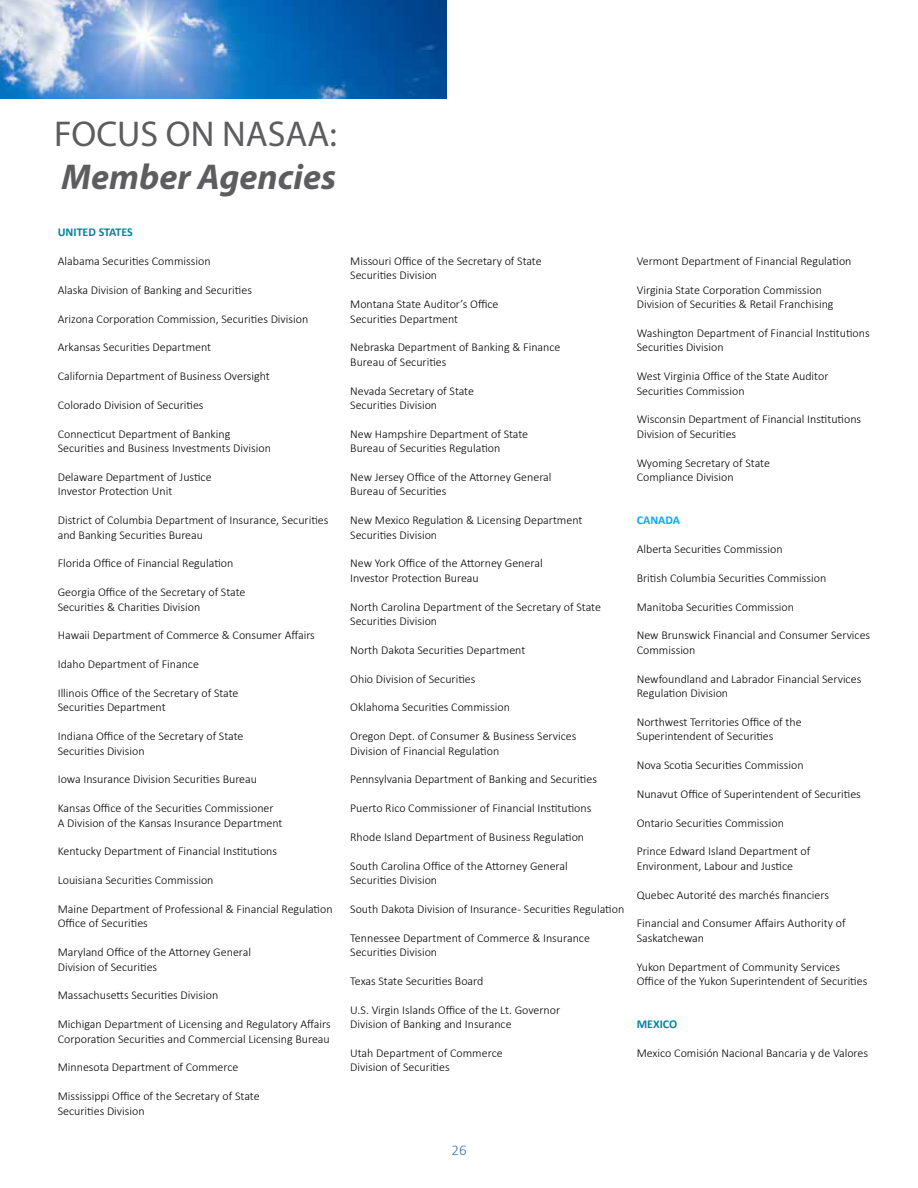
<style>
.page{position:relative;width:918px;height:1188px;background:#fff}
.page>*{position:absolute;margin:0;border:0;box-sizing:border-box;transform-origin:0 0}
.t1{font:italic 700 36px "Myriad Pro";color:#5d5d60}
.t2{font:36px "Myriad Pro";color:#5d5d60}
.t3{font:300 15px "Calibri";color:#3970af}
.t4{font:300 12px/14.4px "Calibri";color:#000}
.t5{font:700 12px "Calibri";color:#00859d}
.t6{font:700 12px "Calibri";color:#00aeef}
</style>
<div class="page">
<img style="left:0;top:0;width:447px;height:99px">
<h1 class="t2" style="left:54px;top:111px;width:284px">FOCUS ON NASAA:</h1>
<h1 class="t1" style="left:62px;top:153px;width:276px">Member Agencies</h1>
<p class="t5" style="left:58px;top:225px;width:77px">UNITED STATES</p>
<p class="t4" style="left:58px;top:254px;width:154px">Alabama Securities Commission</p>
<p class="t4" style="left:58px;top:283px;width:196px">Alaska Division of Banking and Securities</p>
<p class="t4" style="left:58px;top:311px;width:252px">Arizona Corporation Commission, Securities Division</p>
<p class="t4" style="left:58px;top:340px;width:155px">Arkansas Securities Department</p>
<p class="t4" style="left:58px;top:369px;width:214px">California Department of Business Oversight</p>
<p class="t4" style="left:58px;top:398px;width:147px">Colorado Division of Securities</p>
<p class="t4" style="left:58px;top:427px;width:215px">Connecticut Department of Banking<br>Securities and Business Investments Division</p>
<p class="t4" style="left:58px;top:470px;width:155px">Delaware Department of Justice<br>Investor Protection Unit</p>
<p class="t4" style="left:58px;top:513px;width:272px">District of Columbia Department of Insurance, Securities and Banking Securities Bureau</p>
<p class="t4" style="left:58px;top:556px;width:177px">Florida Office of Financial Regulation</p>
<p class="t4" style="left:58px;top:585px;width:189px">Georgia Office of the Secretary of State<br>Securities &amp; Charities Division</p>
<p class="t4" style="left:58px;top:628px;width:259px">Hawaii Department of Commerce &amp; Consumer Affairs</p>
<p class="t4" style="left:58px;top:657px;width:143px">Idaho Department of Finance</p>
<p class="t4" style="left:58px;top:686px;width:182px">Illinois Office of the Secretary of State<br>Securities Department</p>
<p class="t4" style="left:58px;top:729px;width:187px">Indiana Office of the Secretary of State<br>Securities Division</p>
<p class="t4" style="left:58px;top:772px;width:201px">Iowa Insurance Division Securities Bureau</p>
<p class="t4" style="left:58px;top:801px;width:226px">Kansas Office of the Securities Commissioner<br>A Division of the Kansas Insurance Department</p>
<p class="t4" style="left:58px;top:844px;width:221px">Kentucky Department of Financial Institutions</p>
<p class="t4" style="left:58px;top:873px;width:157px">Louisiana Securities Commission</p>
<p class="t4" style="left:58px;top:902px;width:276px">Maine Department of Professional &amp; Financial Regulation<br>Office of Securities</p>
<p class="t4" style="left:58px;top:945px;width:195px">Maryland Office of the Attorney General<br>Division of Securities</p>
<p class="t4" style="left:58px;top:988px;width:162px">Massachusetts Securities Division</p>
<p class="t4" style="left:58px;top:1017px;width:274px">Michigan Department of Licensing and Regulatory Affairs<br>Corporation Securities and Commercial Licensing Bureau</p>
<p class="t4" style="left:58px;top:1060px;width:182px">Minnesota Department of Commerce</p>
<p class="t4" style="left:58px;top:1089px;width:203px">Mississippi Office of the Secretary of State<br>Securities Division</p>
<p class="t4" style="left:350px;top:254px;width:193px">Missouri Office of the Secretary of State<br>Securities Division</p>
<p class="t4" style="left:350px;top:297px;width:150px">Montana State Auditor’s Office<br>Securities Department</p>
<p class="t4" style="left:350px;top:340px;width:212px">Nebraska Department of Banking &amp; Finance<br>Bureau of Securities</p>
<p class="t4" style="left:350px;top:383px;width:125px">Nevada Secretary of State<br>Securities Division</p>
<p class="t4" style="left:350px;top:427px;width:179px">New Hampshire Department of State<br>Bureau of Securities Regulation</p>
<p class="t4" style="left:350px;top:470px;width:203px">New Jersey Office of the Attorney General<br>Bureau of Securities</p>
<p class="t4" style="left:350px;top:513px;width:234px">New Mexico Regulation &amp; Licensing Department<br>Securities Division</p>
<p class="t4" style="left:350px;top:556px;width:194px">New York Office of the Attorney General<br>Investor Protection Bureau</p>
<p class="t4" style="left:350px;top:599px;width:252px">North Carolina Department of the Secretary of State<br>Securities Division</p>
<p class="t4" style="left:350px;top:643px;width:177px">North Dakota Securities Department</p>
<p class="t4" style="left:350px;top:671px;width:127px">Ohio Division of Securities</p>
<p class="t4" style="left:350px;top:700px;width:161px">Oklahoma Securities Commission</p>
<p class="t4" style="left:350px;top:729px;width:228px">Oregon Dept. of Consumer &amp; Business Services<br>Division of Financial Regulation</p>
<p class="t4" style="left:350px;top:772px;width:248px">Pennsylvania Department of Banking and Securities</p>
<p class="t4" style="left:350px;top:801px;width:243px">Puerto Rico Commissioner of Financial Institutions</p>
<p class="t4" style="left:350px;top:830px;width:235px">Rhode Island Department of Business Regulation</p>
<p class="t4" style="left:350px;top:859px;width:219px">South Carolina Office of the Attorney General<br>Securities Division</p>
<p class="t4" style="left:350px;top:902px;width:276px">South Dakota Division of Insurance - Securities Regulation</p>
<p class="t4" style="left:350px;top:931px;width:241px">Tennessee Department of Commerce &amp; Insurance<br>Securities Division</p>
<p class="t4" style="left:350px;top:974px;width:135px">Texas State Securities Board</p>
<p class="t4" style="left:350px;top:1003px;width:212px">U.S. Virgin Islands Office of the Lt. Governor<br>Division of Banking and Insurance</p>
<p class="t4" style="left:350px;top:1046px;width:154px">Utah Department of Commerce<br>Division of Securities</p>
<p class="t4" style="left:637px;top:254px;width:216px">Vermont Department of Financial Regulation</p>
<p class="t4" style="left:637px;top:283px;width:198px">Virginia State Corporation Commission<br>Division of Securities &amp; Retail Franchising</p>
<p class="t4" style="left:637px;top:326px;width:234px">Washington Department of Financial Institutions<br>Securities Division</p>
<p class="t4" style="left:637px;top:369px;width:193px">West Virginia Office of the State Auditor<br>Securities Commission</p>
<p class="t4" style="left:637px;top:412px;width:226px">Wisconsin Department of Financial Institutions<br>Division of Securities</p>
<p class="t4" style="left:637px;top:455px;width:135px">Wyoming Secretary of State<br>Compliance Division</p>
<p class="t6" style="left:637px;top:513px;width:45px">CANADA</p>
<p class="t4" style="left:637px;top:542px;width:147px">Alberta Securities Commission</p>
<p class="t4" style="left:637px;top:571px;width:191px">British Columbia Securities Commission</p>
<p class="t4" style="left:637px;top:599px;width:159px">Manitoba Securities Commission</p>
<p class="t4" style="left:637px;top:628px;width:235px">New Brunswick Financial and Consumer Services<br>Commission</p>
<p class="t4" style="left:637px;top:671px;width:226px">Newfoundland and Labrador Financial Services<br>Regulation Division</p>
<p class="t4" style="left:637px;top:715px;width:166px">Northwest Territories Office of the<br>Superintendent of Securities</p>
<p class="t4" style="left:637px;top:758px;width:168px">Nova Scotia Securities Commission</p>
<p class="t4" style="left:637px;top:787px;width:226px">Nunavut Office of Superintendent of Securities</p>
<p class="t4" style="left:637px;top:815px;width:149px">Ontario Securities Commission</p>
<p class="t4" style="left:637px;top:844px;width:175px">Prince Edward Island Department of<br>Environment, Labour and Justice</p>
<p class="t4" style="left:637px;top:887px;width:194px">Quebec Autorité des marchés financiers</p>
<p class="t4" style="left:637px;top:916px;width:210px">Financial and Consumer Affairs Authority of<br>Saskatchewan</p>
<p class="t4" style="left:637px;top:959px;width:232px">Yukon Department of Community Services<br>Office of the Yukon Superintendent of Securities</p>
<p class="t5" style="left:637px;top:1017px;width:42px">MEXICO</p>
<p class="t4" style="left:637px;top:1046px;width:233px">Mexico Comisión Nacional Bancaria y de Valores</p>
<p class="t3" style="left:451px;top:1141px;width:17px">26</p>
</div>
